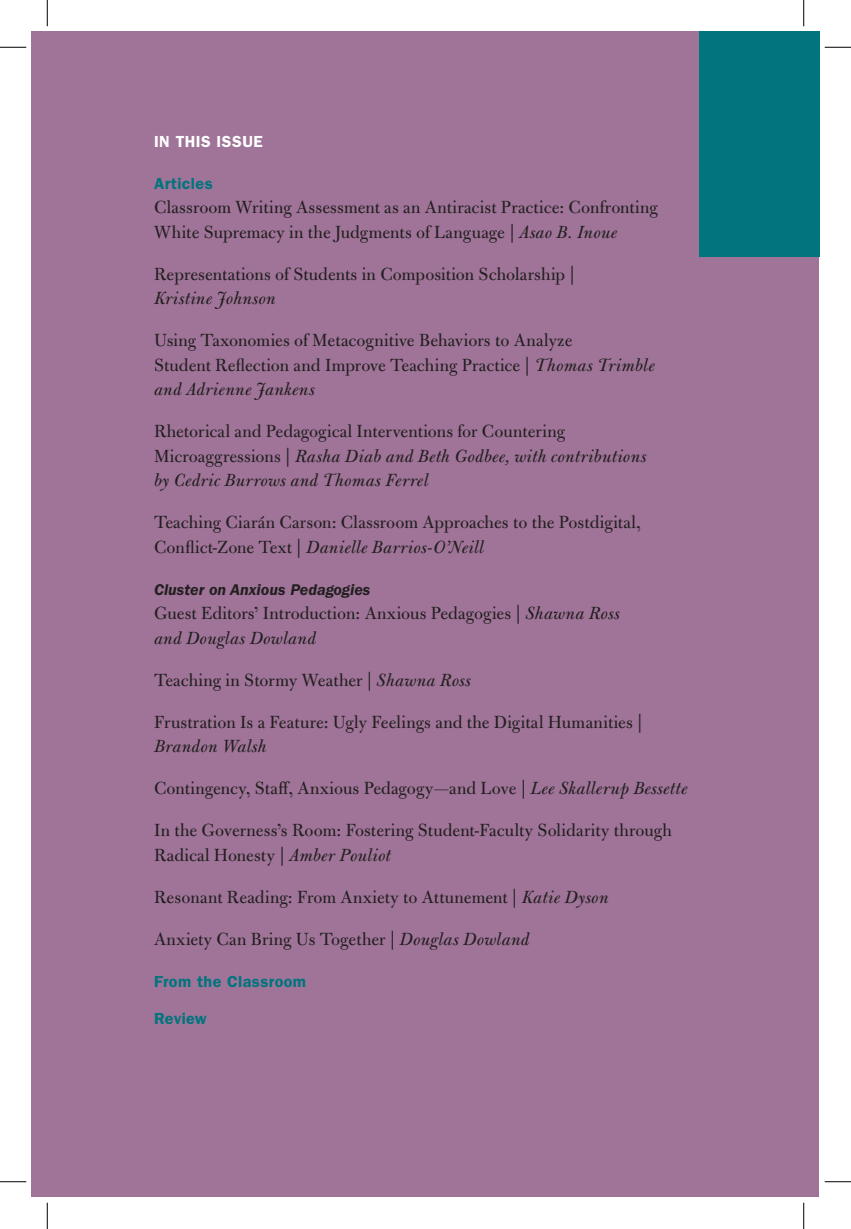
<style>
.page{position:relative;width:851px;height:1229px;background:#fff}
.page>*{position:absolute;margin:0;border:0;box-sizing:border-box;transform-origin:0 0}
.t1{font:18.9px/24.5px "Bulmer MT Std";letter-spacing:.005em;color:#231f20}
.t2{font:italic 18.9px/24.5px "Bulmer MT Std";letter-spacing:.01em;color:#231f20}
.t3{font:600 16.1px "ITC Franklin Gothic Std";letter-spacing:.025em;color:#00757e}
.t4{font:italic 600 16.1px "ITC Franklin Gothic Std";color:#231f20}
.t5{font:600 16.1px "ITC Franklin Gothic Std";letter-spacing:.03em;color:#fff}
.s1{font-style:italic}
.s2{font-style:normal}
</style>
<div class="page">
<div style="left:32px;top:32px;width:787px;height:1165px;background:#9f7498"></div>
<div style="left:698px;top:32px;width:121px;height:225px;background:#00757e"></div>
<svg style="left:0;top:47px;width:26px;height:1px"></svg>
<svg style="left:824px;top:47px;width:26px;height:1px"></svg>
<svg style="left:0;top:1181px;width:26px;height:1px"></svg>
<svg style="left:824px;top:1181px;width:26px;height:1px"></svg>
<svg style="left:47px;top:0;width:1px;height:26px"></svg>
<svg style="left:47px;top:1202px;width:1px;height:27px"></svg>
<svg style="left:803px;top:0;width:1px;height:26px"></svg>
<svg style="left:803px;top:1202px;width:1px;height:27px"></svg>
<p class="t5" style="left:154px;top:132px;width:110px">IN THIS ISSUE</p>
<p class="t3" style="left:154px;top:174px;width:60px">Articles</p>
<p class="t1" style="left:154px;top:195px;width:505px">Classroom Writing Assessment as an Antiracist Practice: Confronting<br>White Supremacy in the Judgments of Language | <span class="s1">Asao B. Inoue</span></p>
<p class="t1" style="left:154px;top:262px;width:422px">Representations of Students in Composition Scholarship |</p>
<p class="t2" style="left:154px;top:286px;width:123px">Kristine Johnson</p>
<p class="t1" style="left:154px;top:328px;width:502px">Using Taxonomies of Metacognitive Behaviors to Analyze<br>Student Reflection and Improve Teaching Practice | <span class="s1">Thomas Trimble and Adrienne Jankens</span></p>
<p class="t2" style="left:154px;top:419px;width:494px"><span class="s2">Rhetorical and Pedagogical Interventions for Countering<br>Microaggressions |</span> Rasha Diab and Beth Godbee, with contributions by Cedric Burrows and Thomas Ferrel</p>
<p class="t1" style="left:154px;top:510px;width:488px">Teaching Ciarán Carson: Classroom Approaches to the Postdigital,<br>Conflict-Zone Text | <span class="s1">Danielle Barrios-O’Neill</span></p>
<p class="t4" style="left:154px;top:580px;width:218px">Cluster on Anxious Pedagogies</p>
<p class="t1" style="left:154px;top:601px;width:467px">Guest Editors’ Introduction: Anxious Pedagogies | <span class="s1">Shawna Ross and Douglas Dowland</span></p>
<p class="t1" style="left:154px;top:668px;width:318px">Teaching in Stormy Weather | <span class="s1">Shawna Ross</span></p>
<p class="t1" style="left:154px;top:710px;width:490px">Frustration Is a Feature: Ugly Feelings and the Digital Humanities |</p>
<p class="t2" style="left:154px;top:734px;width:114px">Brandon Walsh</p>
<p class="t1" style="left:154px;top:776px;width:535px">Contingency, Staff, Anxious Pedagogy—and Love | <span class="s1">Lee Skallerup Bessette</span></p>
<p class="t1" style="left:154px;top:818px;width:519px">In the Governess’s Room: Fostering Student-Faculty Solidarity through<br>Radical Honesty | <span class="s1">Amber Pouliot</span></p>
<p class="t1" style="left:154px;top:885px;width:456px">Resonant Reading: From Anxiety to Attunement | <span class="s1">Katie Dyson</span></p>
<p class="t1" style="left:154px;top:927px;width:377px">Anxiety Can Bring Us Together | <span class="s1">Douglas Dowland</span></p>
<p class="t3" style="left:154px;top:972px;width:153px">From the Classroom</p>
<p class="t3" style="left:154px;top:1008px;width:54px">Review</p>
</div>
